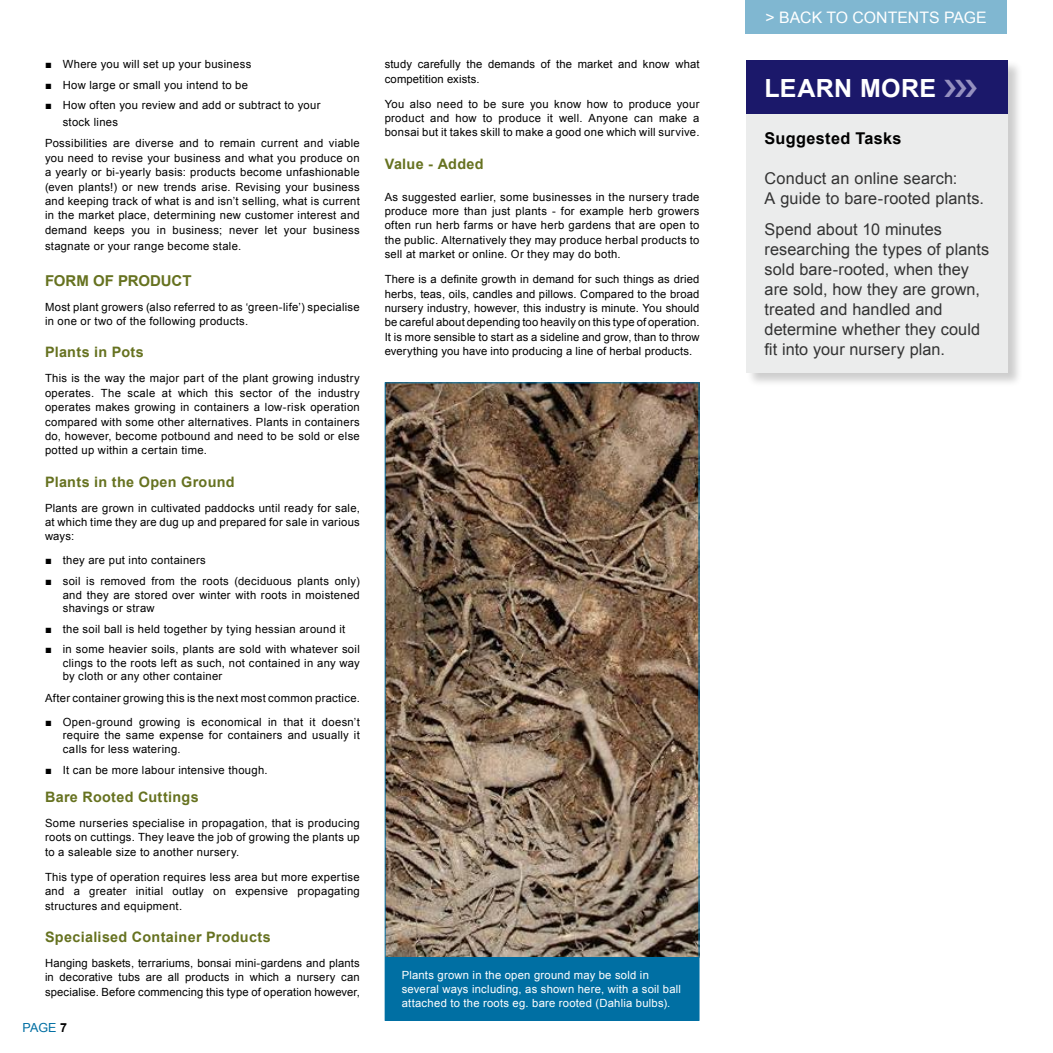
<style>
.page{position:relative;width:1053px;height:1053px;background:#fff}
.page>*{position:absolute;margin:0;border:0;box-sizing:border-box;transform-origin:0 0}
.t1{font:700 25px "Arial";color:#fff}
.t2{font:16.25px/20px "Arial";letter-spacing:.005em;color:#333}
.t3{font:700 16.25px "Arial";letter-spacing:.02em;color:#000}
.t4{font:15.88px "Arial";color:#fff}
.t5{font:700 15px "Arial";color:#667220}
.t6{font:700 14.38px "Arial";letter-spacing:.02em;color:#667220}
.t7{font:12.5px "Arial";color:#006fa3}
.t8{font:700 12.5px "Arial";color:#000}
.t9{font:11.25px/14.4px "Arial";letter-spacing:.025em;color:#000;text-align:justify}
.t10{font:11.25px/14.4px "Arial";letter-spacing:.02em;color:#fff}
</style>
<div class="page">
<div style="left:745px;top:0;width:261px;height:34px;background:#80b7d1"></div>
<svg style="left:384px;top:382px;width:316px;height:639px;background:#71695e"></svg>
<div style="left:746px;top:60px;width:277px;height:328px;background:#000;opacity:.2"></div>
<div style="left:746px;top:60px;width:261px;height:54px;background:#1b186a"></div>
<div style="left:746px;top:114px;width:261px;height:258px;background:#ebecec"></div>
<p class="t9" style="left:45px;top:57px;width:208px">■ Where you will set up your business</p>
<p class="t9" style="left:45px;top:78px;width:204px">■ How large or small you intend to be</p>
<p class="t9" style="left:63px;top:97px;width:259px;line-height:16.5px;text-indent:-18px">■ How often you review and add or subtract to your stock lines</p>
<p class="t9" style="left:45px;top:136px;width:316px">Possibilities are diverse and to remain current and viable you need to revise your business and what you produce on a yearly or bi-yearly basis: products become unfashionable (even plants!) or new trends arise. Revising your business and keeping track of what is and isn’t selling, what is current in the market place, determining new customer interest and demand keeps you in business; never let your business</p>
<p class="t9" style="left:45px;top:239px;width:198px">stagnate or your range become stale.</p>
<h3 class="t5" style="left:45px;top:271px;width:148px">FORM OF PRODUCT</h3>
<p class="t9" style="left:45px;top:300px;width:316px">Most plant growers (also referred to as ‘green-life’) specialise in one or two of the following products.</p>
<p class="t6" style="left:45px;top:343px;width:100px">Plants in Pots</p>
<p class="t9" style="left:45px;top:371px;width:316px">This is the way the major part of the plant growing industry operates. The scale at which this sector of the industry operates makes growing in containers a low-risk operation compared with some other alternatives. Plants in containers do, however, become potbound and need to be sold or else potted up within a certain time.</p>
<p class="t6" style="left:45px;top:472px;width:191px">Plants in the Open Ground</p>
<p class="t9" style="left:45px;top:500px;width:316px">Plants are grown in cultivated paddocks until ready for sale, at which time they are dug up and prepared for sale in various ways:</p>
<p class="t9" style="left:45px;top:553px;width:162px">■ they are put into containers</p>
<p class="t9" style="left:63px;top:574px;width:298px;line-height:13.5px;text-indent:-18px">■ soil is removed from the roots (deciduous plants only) and they are stored over winter with roots in moistened shavings or straw</p>
<p class="t9" style="left:45px;top:621px;width:302px">■ the soil ball is held together by tying hessian around it</p>
<p class="t9" style="left:63px;top:642px;width:298px;line-height:13.5px;text-indent:-18px">■ in some heavier soils, plants are sold with whatever soil clings to the roots left as such, not contained in any way by cloth or any other container</p>
<p class="t9" style="left:45px;top:690px;width:316px">After container growing this is the next most common practice.</p>
<p class="t9" style="left:63px;top:715px;width:298px;line-height:13.5px;text-indent:-18px">■ Open-ground growing is economical in that it doesn’t require the same expense for containers and usually it caIls for less watering.</p>
<p class="t9" style="left:45px;top:762px;width:224px">■ It can be more labour intensive though.</p>
<p class="t6" style="left:45px;top:787px;width:155px">Bare Rooted Cuttings</p>
<p class="t9" style="left:45px;top:816px;width:316px">Some nurseries specialise in propagation, that is producing roots on cuttings. They leave the job of growing the plants up to a saleable size to another nursery.</p>
<p class="t9" style="left:45px;top:869px;width:316px">This type of operation requires less area but more expertise and a greater initial outlay on expensive propagating structures and equipment.</p>
<p class="t6" style="left:45px;top:927px;width:227px">Specialised Container Products</p>
<p class="t9" style="left:45px;top:955px;width:316px">Hanging baskets, terrariums, bonsai mini-gardens and plants in decorative tubs are all products in which a nursery can specialise. Before commencing this type of operation however,</p>
<p class="t7" style="left:22px;top:1019px;width:10px">page</p>
<p class="t8" style="left:60px;top:1019px;width:8px">7</p>
<p class="t9" style="left:384px;top:57px;width:316px">study carefully the demands of the market and know what competition exists.</p>
<p class="t9" style="left:384px;top:97px;width:316px">You also need to be sure you know how to produce your product and how to produce it well. Anyone can make a bonsai but it takes skill to make a good one which will survive.</p>
<p class="t6" style="left:384px;top:154px;width:100px">Value - Added</p>
<p class="t9" style="left:384px;top:189px;width:316px">As suggested earlier, some businesses in the nursery trade produce more than just plants - for example herb growers often run herb farms or have herb gardens that are open to the public. Alternatively they may produce herbal products to sell at market or online. Or they may do both.</p>
<p class="t9" style="left:384px;top:272px;width:316px">There is a definite growth in demand for such things as dried herbs, teas, oils, candles and pillows. Compared to the broad nursery industry, however, this industry is minute. You should be careful about depending too heavily on this type of operation.<br>It is more sensible to start as a sideline and grow, than to throw everything you have into producing a line of herbal products.</p>
<p class="t10" style="left:401px;top:967px;width:281px">Plants grown in the open ground may be sold in several ways including, as shown here, with a soil ball attached to the roots eg. bare rooted (Dahlia bulbs).</p>
<h3 class="t4" style="left:765px;top:7px;width:223px">&gt; BACK TO CONTENTS PAGE</h3>
<h1 class="t1" style="left:764px;top:71px;width:34px">Lear</h1>
<h1 class="t1" style="left:834px;top:71px;width:46px">n More</h1>
<h2 class="t3" style="left:764px;top:128px;width:138px">Suggested Tasks</h2>
<h2 class="t2" style="left:764px;top:168px;width:221px">Conduct an online search:<br>A guide to bare-rooted plants.</h2>
<h2 class="t2" style="left:764px;top:219px;width:226px">Spend about 10 minutes researching the types of plants sold bare-rooted, when they are sold, how they are grown, treated and handled and determine whether they could fit into your nursery plan.</h2>
</div>
